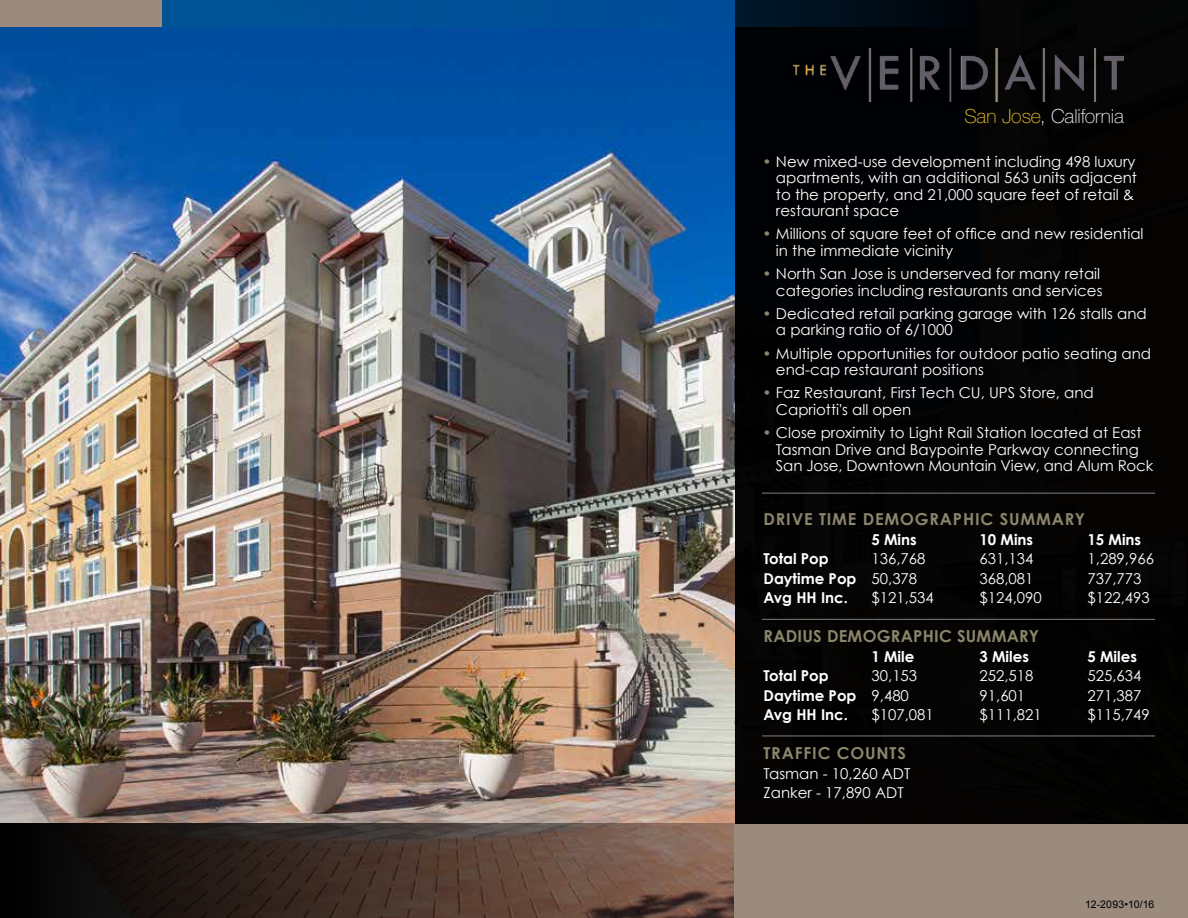
<style>
.page{position:relative;width:1188px;height:918px;background:#fff}
.page>*{position:absolute;margin:0;border:0;box-sizing:border-box;transform-origin:0 0}
.t1{font:100 19.5px "Helvetica Neue";letter-spacing:-.005em;color:#fff}
.t2{font:700 16.5px "Century Gothic";letter-spacing:.05em;color:#8b856b}
.t3{font:700 16.5px "Century Gothic";letter-spacing:.015em;color:#8b856b}
.t4{font:15px/16.5px "Century Gothic";color:#fff}
.t5{font:700 15px "Century Gothic";color:#fff}
.t6{font:10.5px "Arial";letter-spacing:.005em;color:#000}
.s1{color:#f3c727}
.s2{color:#8b856b}
.s3{font-weight:400}
</style>
<div class="page">
<img style="left:0;top:27px;width:736px;height:797px">
<div style="left:736px;top:0;width:452px;height:918px;background:#000"></div>
<svg style="left:0;top:824px;width:734px;height:94px;background:#42322a"></svg>
<svg style="left:162px;top:0;width:802px;height:27px;background:#003d73"></svg>
<div style="left:0;top:0;width:162px;height:27px;background:#9a8b7d"></div>
<div style="left:734px;top:824px;width:454px;height:94px;background:#9a8b7d"></div>
<hr style="left:762px;top:493px;width:393px;height:1px;background:#fff">
<hr style="left:762px;top:619px;width:393px;height:1px;background:#fff">
<hr style="left:762px;top:736px;width:393px;height:1px;background:#fff">
<img style="left:793px;top:49px;width:331px;height:52px">
<div style="left:952px;top:97px;width:187px;height:42px;background:#000"></div>
<h1 class="t1" style="left:964px;top:105px;width:161px"><span class="s1">San Jose</span>, California</h1>
<p class="t4" style="left:776px;top:153px;width:363px;text-indent:-14px"><span class="s2">•</span> New mixed-use development including 498 luxury apartments, with an additional 563 units adjacent to the property, and 21,000 square feet of retail &amp; restaurant space</p>
<p class="t4" style="left:776px;top:225px;width:369px;text-indent:-14px"><span class="s2">•</span> Millions of square feet of office and new residential in the immediate vicinity</p>
<p class="t4" style="left:762px;top:265px;width:342px;text-align:right"><span class="s2">•</span> North San Jose is underserved for many retail categories including restaurants and services</p>
<p class="t4" style="left:776px;top:305px;width:372px;text-indent:-14px"><span class="s2">•</span> Dedicated retail parking garage with 126 stalls and a parking ratio of 6/1000</p>
<p class="t4" style="left:776px;top:345px;width:377px;text-indent:-14px"><span class="s2">•</span> Multiple opportunities for outdoor patio seating and end-cap restaurant positions</p>
<p class="t4" style="left:776px;top:384px;width:319px;text-indent:-14px"><span class="s2">•</span> Faz Restaurant, First Tech CU, UPS Store, and<br>Capriotti's all open</p>
<p class="t4" style="left:776px;top:424px;width:379px;text-indent:-14px"><span class="s2">•</span> Close proximity to Light Rail Station located at East<br>Tasman Drive and Baypointe Parkway connecting<br>San Jose, Downtown Mountain View, and Alum Rock</p>
<p class="t2" style="left:764px;top:509px;width:323px">DRIVE TIME DEMOGRAPHIC SUMMARY</p>
<p class="t5" style="left:872px;top:530px;width:47px">5 Mins</p>
<p class="t5" style="left:980px;top:530px;width:55px">10 Mins</p>
<p class="t5" style="left:1088px;top:530px;width:55px">15 Mins</p>
<p class="t5" style="left:764px;top:549px;width:67px">Total Pop</p>
<p class="t4" style="left:872px;top:550px;width:56px">136,768</p>
<p class="t4" style="left:980px;top:550px;width:56px">631,134</p>
<p class="t4" style="left:1088px;top:550px;width:68px">1,289,966</p>
<p class="t5" style="left:764px;top:569px;width:155px">Daytime Pop <span class="s3">50,378</span></p>
<p class="t4" style="left:980px;top:570px;width:56px">368,081</p>
<p class="t4" style="left:1088px;top:570px;width:56px">737,773</p>
<p class="t5" style="left:764px;top:588px;width:86px">Avg HH Inc.</p>
<p class="t4" style="left:872px;top:589px;width:64px">$121,534</p>
<p class="t4" style="left:980px;top:589px;width:64px">$124,090</p>
<p class="t4" style="left:1088px;top:589px;width:64px">$122,493</p>
<p class="t3" style="left:764px;top:626px;width:277px">RADIUS DEMOGRAPHIC SUMMARY</p>
<p class="t5" style="left:872px;top:647px;width:44px">1 Mile</p>
<p class="t5" style="left:980px;top:647px;width:51px">3 Miles</p>
<p class="t5" style="left:1088px;top:647px;width:51px">5 Miles</p>
<p class="t5" style="left:764px;top:666px;width:67px">Total Pop</p>
<p class="t4" style="left:872px;top:667px;width:47px">30,153</p>
<p class="t4" style="left:980px;top:667px;width:56px">252,518</p>
<p class="t4" style="left:1088px;top:667px;width:56px">525,634</p>
<p class="t5" style="left:764px;top:686px;width:147px">Daytime Pop <span class="s3">9,480</span></p>
<p class="t4" style="left:980px;top:687px;width:47px">91,601</p>
<p class="t4" style="left:1088px;top:687px;width:56px">271,387</p>
<p class="t5" style="left:764px;top:705px;width:86px">Avg HH Inc.</p>
<p class="t4" style="left:872px;top:706px;width:64px">$107,081</p>
<p class="t4" style="left:980px;top:706px;width:64px">$111,821</p>
<p class="t4" style="left:1088px;top:706px;width:64px">$115,749</p>
<p class="t2" style="left:764px;top:743px;width:144px">TRAFFIC COUNTS</p>
<p class="t4" style="left:764px;top:763px;width:148px;line-height:19.5px">Tasman - 10,260 ADT<br>Zanker - 17,890 ADT</p>
<p class="t6" style="left:1085px;top:898px;width:70px">12-2093•10/16</p>
</div>
